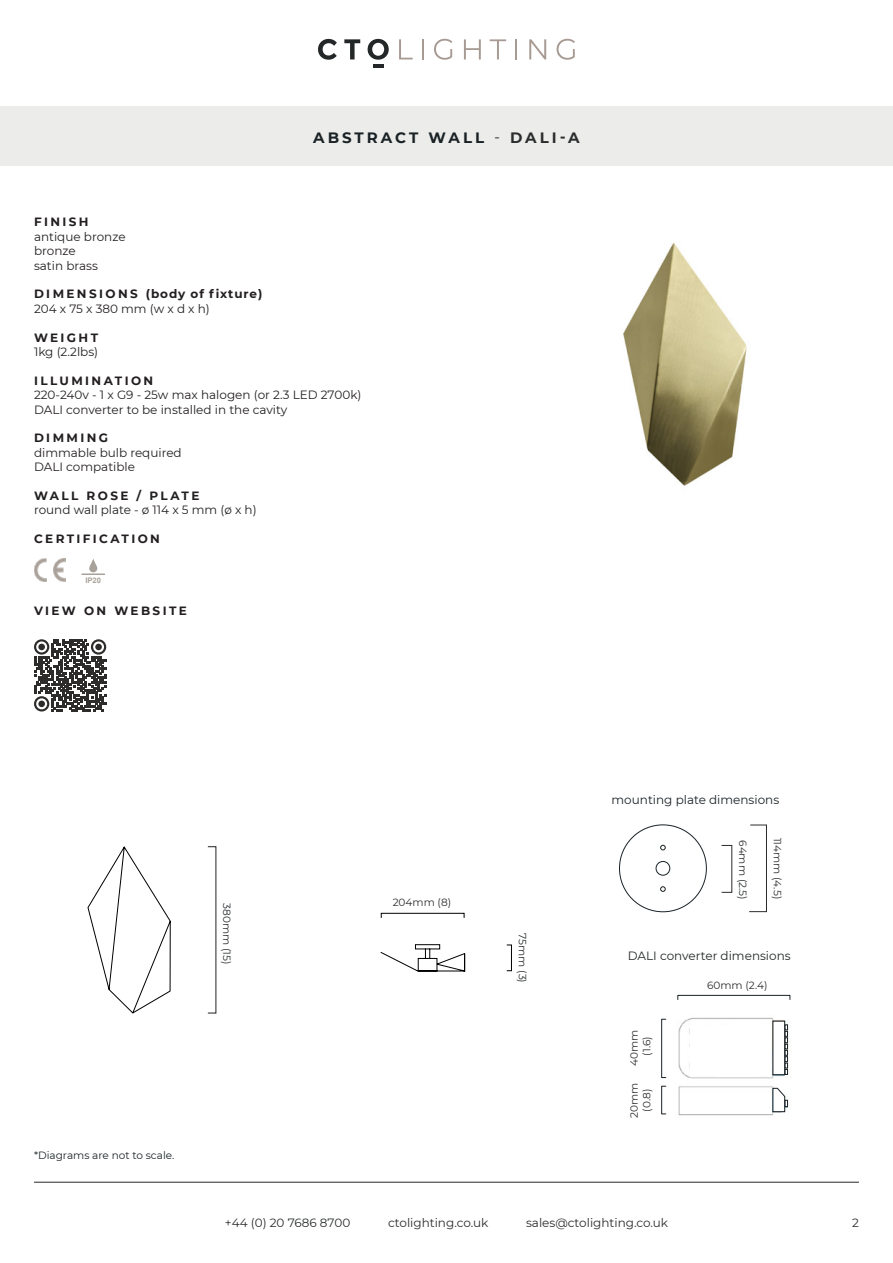
<style>
.page{position:relative;width:893px;height:1263px;background:#fff}
.page>*{position:absolute;margin:0;border:0;box-sizing:border-box;transform-origin:0 0}
.t1{font:700 15px "Montserrat";letter-spacing:.2em;color:#1a2226}
.t2{font:12px/14.4px "Montserrat";color:#231f20}
.t3{font:700 12px "Montserrat";letter-spacing:.2em;color:#231f20}
.t4{font:12px "Montserrat";color:#2a2c2e}
.t5{font:700 12px "Montserrat";letter-spacing:.155em;color:#231f20}
.t6{font:12px "Montserrat";color:#242728}
.t7{font:12px "Montserrat";color:#1a2226}
.t8{font:10.5px/12.6px "Montserrat";color:#2a2c2e;text-align:center}
.t9{font:10.5px "Montserrat";color:#1a2226}
.t10{font:700 7.65px "Arial";color:#a9a29a}
.s1{font-weight:400;color:#2a2c2e}
.s2{color:#2a2c2e}
</style>
<div class="page">
<hr style="left:34px;top:1182px;width:825px;height:1px;background:#242728">
<hr style="left:373px;top:64px;width:11px;height:4px;background:#242728">
<svg style="left:318px;top:39px;width:19px;height:21px"></svg>
<svg style="left:344px;top:39px;width:16px;height:20px"></svg>
<svg style="left:368px;top:39px;width:21px;height:21px"></svg>
<hr style="left:422px;top:39px;width:2px;height:20px;background:#a79a93">
<svg style="left:434px;top:39px;width:18px;height:21px"></svg>
<svg style="left:464px;top:39px;width:17px;height:20px"></svg>
<svg style="left:490px;top:39px;width:16px;height:20px"></svg>
<hr style="left:515px;top:39px;width:2px;height:20px;background:#a79a93">
<svg style="left:529px;top:39px;width:17px;height:20px"></svg>
<svg style="left:557px;top:39px;width:18px;height:21px"></svg>
<svg style="left:399px;top:39px;width:14px;height:20px"></svg>
<div style="left:0;top:106px;width:893px;height:60px;background:#ecedea"></div>
<img style="left:34px;top:559px;width:32px;height:22px">
<div style="left:89px;top:565px;width:8px;height:7px;background:#a9a29a;border-radius:50%"></div>
<svg style="left:90px;top:559px;width:7px;height:8px"></svg>
<hr style="left:81px;top:573px;width:24px;height:2px;background:#a9a29a">
<img style="left:678px;top:1017px;width:111px;height:99px">
<div style="left:690px;top:1025px;width:80px;height:50px;background:#fff"></div>
<div style="left:677px;top:995px;width:113px;height:5px;border:1px solid #1a2226"></div>
<div style="left:661px;top:1019px;width:5px;height:59px;border:1px solid #1a2226"></div>
<div style="left:661px;top:1086px;width:5px;height:28px;border:1px solid #1a2226"></div>
<div style="left:773px;top:1021px;width:12px;height:54px;background:#fff;border:1px solid #1a2226"></div>
<svg style="left:785px;top:1025px;width:3px;height:49px"></svg>
<svg style="left:772px;top:1088px;width:16px;height:24px"></svg>
<svg style="left:619px;top:824px;width:88px;height:88px"></svg>
<svg style="left:749px;top:824px;width:18px;height:88px"></svg>
<img style="left:623px;top:242px;width:124px;height:244px">
<svg style="left:87px;top:846px;width:84px;height:168px"></svg>
<div style="left:381px;top:913px;width:83px;height:5px;border:1px solid #000"></div>
<svg style="left:380px;top:944px;width:132px;height:28px"></svg>
<svg style="left:34px;top:639px;width:72px;height:72px"></svg>
<div style="left:38px;top:644px;width:7px;height:6px;background:#2e2c2b;border-radius:50%"></div>
<div style="left:95px;top:644px;width:7px;height:6px;background:#2e2c2b;border-radius:50%"></div>
<div style="left:38px;top:700px;width:7px;height:7px;background:#2e2c2b;border-radius:50%"></div>
<p class="t1" style="left:313px;top:127px;width:268px">ABSTRACT WALL <span class="s1">-</span> <span class="s2">DALI-A</span></p>
<p class="t3" style="left:34px;top:213px;width:56px">FINISH</p>
<p class="t2" style="left:34px;top:229px;width:93px">antique bronze bronze<br>satin brass</p>
<p class="t5" style="left:34px;top:285px;width:230px">DIMENSIONS (body of fixture)</p>
<p class="t2" style="left:34px;top:301px;width:177px">204 x 75 x 380 mm (w x d x h)</p>
<p class="t3" style="left:34px;top:329px;width:66px">WEIGHT</p>
<p class="t2" style="left:34px;top:344px;width:66px">1kg (2.2lbs)</p>
<p class="t3" style="left:34px;top:372px;width:121px">ILLUMINATION</p>
<p class="t2" style="left:34px;top:387px;width:329px">220-240v - 1 x G9 - 25w max halogen (or 2.3 LED 2700k)<br>DALI converter to be installed in the cavity</p>
<p class="t3" style="left:34px;top:429px;width:76px">DIMMING</p>
<p class="t2" style="left:34px;top:445px;width:149px">dimmable bulb required<br>DALI compatible</p>
<p class="t3" style="left:34px;top:487px;width:167px">WALL ROSE / PLATE</p>
<p class="t2" style="left:34px;top:502px;width:224px">round wall plate - ø 114 x 5 mm (ø x h)</p>
<p class="t3" style="left:34px;top:530px;width:127px">CERTIFICATION</p>
<p class="t10" style="left:85px;top:575px;width:17px">IP20</p>
<p class="t3" style="left:34px;top:602px;width:154px">VIEW ON WEBSITE</p>
<p class="t9" style="left:34px;top:1148px;width:142px">*Diagrams are not to scale.</p>
<p class="t8" style="left:234px;top:903px;width:63px;rotate:90deg">380mm (15)</p>
<p class="t8" style="left:393px;top:895px;width:60px">204mm (8)</p>
<p class="t8" style="left:529px;top:933px;width:51px;rotate:90deg">75mm (3)</p>
<p class="t7" style="left:611px;top:791px;width:169px">mounting plate dimensions</p>
<p class="t8" style="left:749px;top:840px;width:61px;rotate:90deg">64mm (2.5)</p>
<p class="t8" style="left:784px;top:837px;width:63px;rotate:90deg">114mm (4.5)</p>
<p class="t6" style="left:628px;top:947px;width:164px">DALI converter dimensions</p>
<p class="t8" style="left:707px;top:978px;width:62px">60mm (2.4)</p>
<p class="t8" style="left:628px;top:1065px;width:38px;rotate:-90deg">40mm (1.6)</p>
<p class="t8" style="left:628px;top:1118px;width:37px;rotate:-90deg">20mm (0.8)</p>
<p class="t4" style="left:225px;top:1214px;width:127px">+44 (0) 20 7686 8700</p>
<p class="t4" style="left:388px;top:1214px;width:102px">ctolighting.co.uk</p>
<p class="t4" style="left:526px;top:1214px;width:143px">sales@ctolighting.co.uk</p>
<p class="t4" style="left:852px;top:1214px;width:8px">2</p>
</div>
